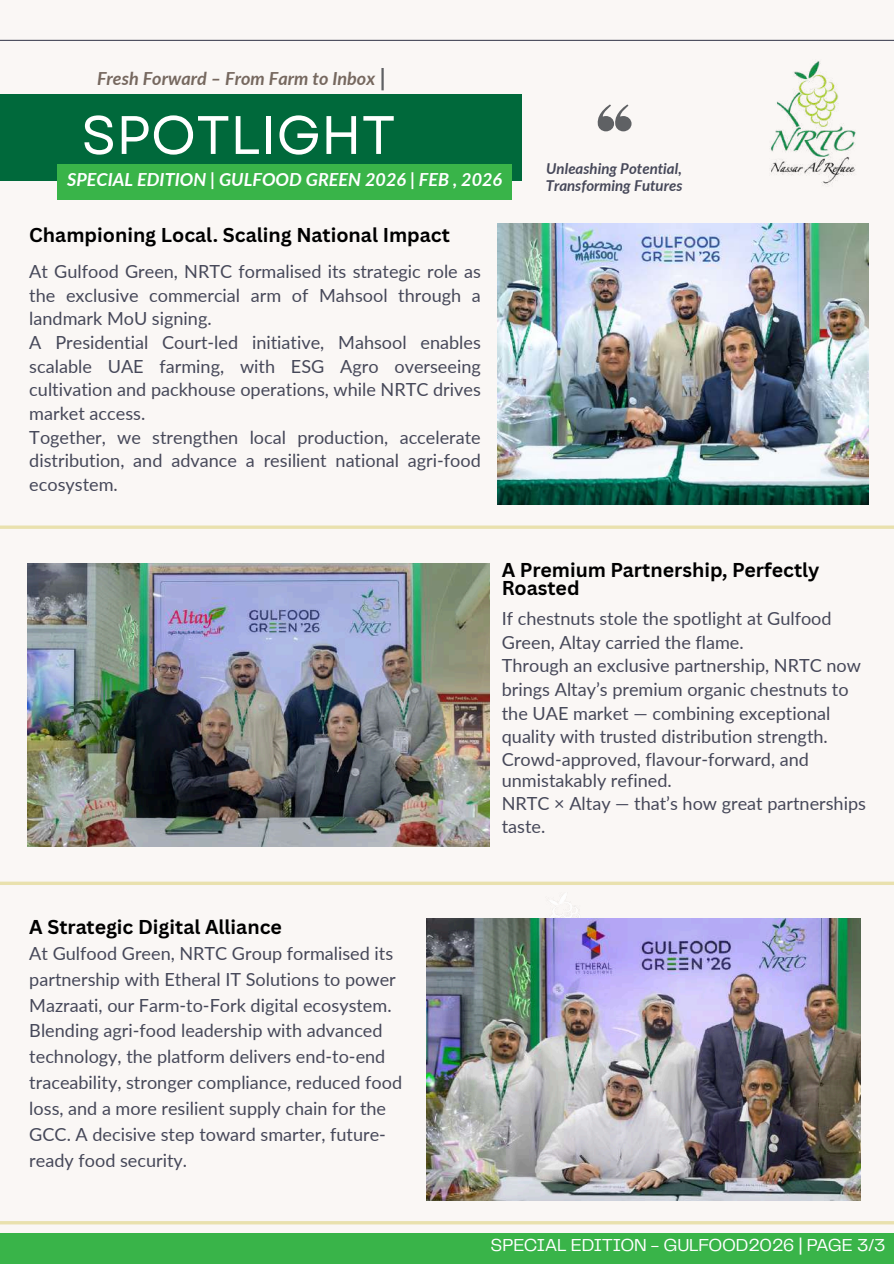
<style>
.page{position:relative;width:894px;height:1264px;background:#fff}
.page>*{position:absolute;margin:0;border:0;box-sizing:border-box;transform-origin:0 0}
.t1{font:54px "Garet";color:#fff}
.t2{font:700 19.5px/18px "Canva Sans";color:#000}
.t3{font:18px/23.1px "Lato";color:#464859}
.t4{font:italic 700 18px "Lato";color:#fff}
.t5{font:18px "Telegraf";letter-spacing:-.015em;color:#fff}
.t6{font:italic 700 18px "Lato";color:#76685f}
.t7{font:italic 700 15px/17px "Lato";color:#464859}
</style>
<div class="page">
<div style="left:0;top:0;width:893px;height:1263px;background:#faf7f5"></div>
<div style="left:0;top:94px;width:521px;height:86px;background:#00693b"></div>
<svg style="left:597px;top:104px;width:34px;height:27px"></svg>
<hr style="left:381px;top:68px;width:2px;height:22px;background:#5f6164">
<hr style="left:0;top:1221px;width:893px;height:3px;background:#e9e1ae">
<hr style="left:0;top:40px;width:893px;height:1px;background:#464859">
<img style="left:771px;top:61px;width:85px;height:124px">
<svg style="left:0;top:525px;width:893px;height:4px;background:#ebe4b8"></svg>
<svg style="left:0;top:881px;width:893px;height:4px;background:#ebe4b9"></svg>
<div style="left:0;top:1233px;width:893px;height:30px;background:#39b449"></div>
<img style="left:497px;top:223px;width:371px;height:282px">
<img style="left:28px;top:564px;width:461px;height:282px">
<img style="left:426px;top:918px;width:433px;height:282px">
<div style="left:57px;top:164px;width:454px;height:36px;background:#39b449"></div>
<p class="t6" style="left:97px;top:67px;width:279px">Fresh Forward – From Farm to Inbox</p>
<h1 class="t1" style="left:81px;top:96px;width:316px">SPOTLIGHT</h1>
<p class="t4" style="left:67px;top:168px;width:436px">SPECIAL EDITION | GULFOOD GREEN 2026 | FEB , 2026</p>
<p class="t2" style="left:29px;top:225px;width:422px">Championing Local. Scaling National Impact</p>
<p class="t3" style="left:29px;top:259px;width:453px;line-height:23.7px">At Gulfood Green, NRTC formalised its strategic role as the exclusive commercial arm of Mahsool through a landmark MoU signing.<br>A Presidential Court-led initiative, Mahsool enables scalable UAE farming, with ESG Agro overseeing cultivation and packhouse operations, while NRTC drives market access.<br>Together, we strengthen local production, accelerate distribution, and advance a resilient national agri-food ecosystem.</p>
<p class="t7" style="left:545px;top:159px;width:138px">Unleashing Potential,<br>Transforming Futures</p>
<p class="t2" style="left:501px;top:560px;width:319px">A Premium Partnership, Perfectly<br>Roasted</p>
<p class="t2" style="left:29px;top:917px;width:254px">A Strategic Digital Alliance</p>
<p class="t3" style="left:29px;top:939px;width:374px;line-height:26px">At Gulfood Green, NRTC Group formalised its partnership with Etheral IT Solutions to power Mazraati, our Farm-to-Fork digital ecosystem.<br>Blending agri-food leadership with advanced technology, the platform delivers end-to-end traceability, stronger compliance, reduced food loss, and a more resilient supply chain for the GCC. A decisive step toward smarter, future&shy;ready food security.</p>
<p class="t3" style="left:501px;top:606px;width:365px">If chestnuts stole the spotlight at Gulfood Green, Altay carried the flame.<br>Through an exclusive partnership, NRTC now brings Altay’s premium organic chestnuts to the UAE market — combining exceptional quality with trusted distribution strength.<br>Crowd-approved, flavour-forward, and unmistakably refined.<br>NRTC × Altay — that’s how great partnerships taste.</p>
<p class="t5" style="left:490px;top:1237px;width:396px">SPECIAL EDITION - GULFOOD2026 | PAGE 3/3</p>
</div>
